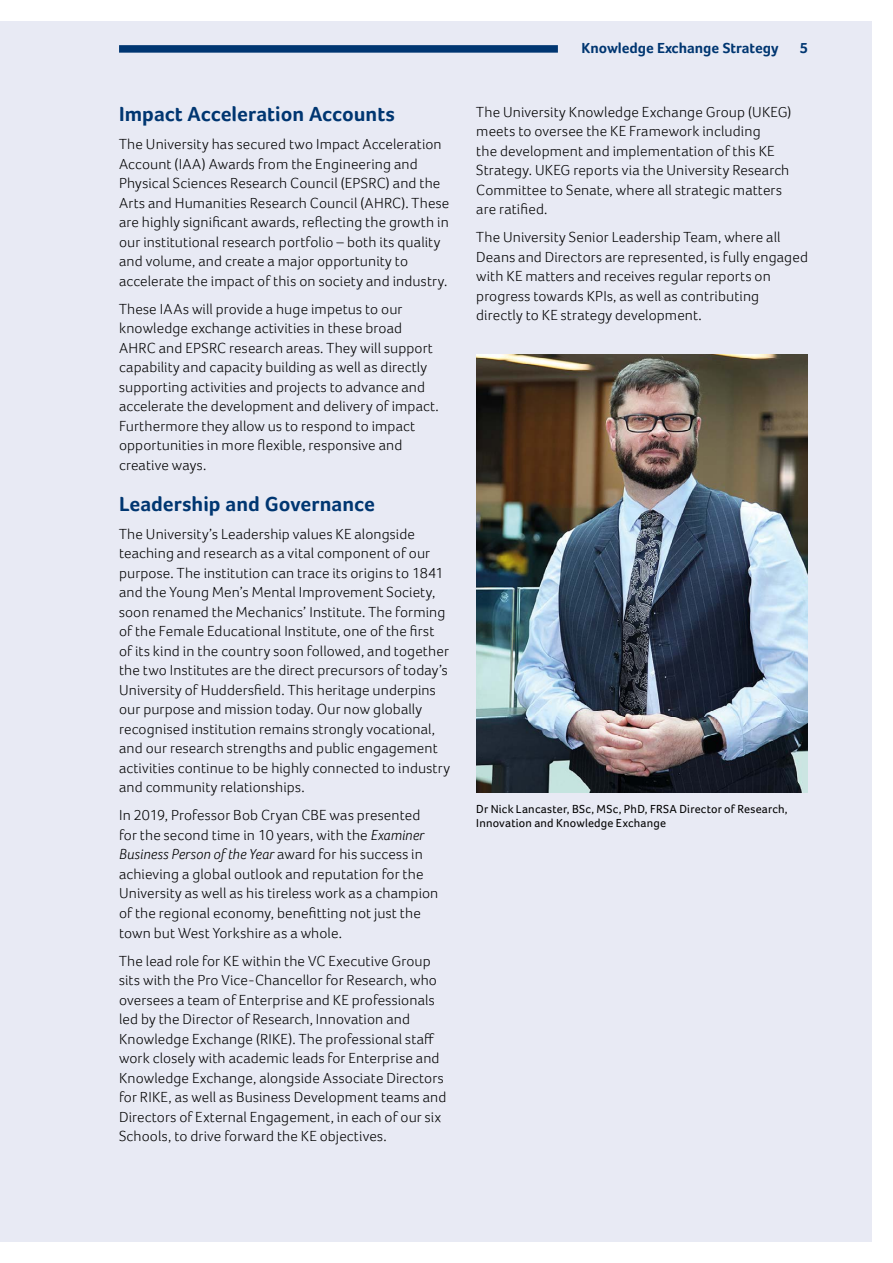
<style>
.page{position:relative;width:893px;height:1263px;background:#fff}
.page>*{position:absolute;margin:0;border:0;box-sizing:border-box;transform-origin:0 0}
.Sub_Heading{font:700 21px "Foco";color:#003671}
.Body_copy_with_2_spa{font:300 15px/19.5px "Foco";letter-spacing:.01em;color:#000}
.t1{font:700 15px "Foco";color:#003671}
.Body_copy_with_2_spa-2{font:12px/13.5px "Foco";letter-spacing:.015em;color:#000}
.s1{font-style:italic}
</style>
<div class="page">
<div style="left:0;top:21px;width:872px;height:1221px;background:#e8eaf4"></div>
<div style="left:119px;top:45px;width:439px;height:8px;background:#003671"></div>
<img style="left:476px;top:354px;width:332px;height:438px">
<p class="Sub_Heading" style="left:119px;top:102px;width:277px">Impact Acceleration Accounts</p>
<p class="Body_copy_with_2_spa" style="left:119px;top:134px;width:332px">The University has secured two Impact Acceleration Account (IAA) Awards from the Engineering and Physical Sciences Research Council (EPSRC) and the Arts and Humanities Research Council (AHRC). These are highly significant awards, reflecting the growth in our institutional research portfolio – both its quality and volume, and create a major opportunity to accelerate the impact of this on society and industry.</p>
<p class="Body_copy_with_2_spa" style="left:119px;top:299px;width:321px">These IAAs will provide a huge impetus to our knowledge exchange activities in these broad AHRC and EPSRC research areas. They will support capability and capacity building as well as directly supporting activities and projects to advance and accelerate the development and delivery of impact.<br>Furthermore they allow us to respond to impact opportunities in more flexible, responsive and creative ways.</p>
<p class="Sub_Heading" style="left:119px;top:491px;width:257px">Leadership and Governance</p>
<p class="Body_copy_with_2_spa" style="left:119px;top:524px;width:332px">The University’s Leadership values KE alongside teaching and research as a vital component of our purpose. The institution can trace its origins to 1841 and the Young Men’s Mental Improvement Society, soon renamed the Mechanics’ Institute. The forming of the Female Educational Institute, one of the first of its kind in the country soon followed, and together the two Institutes are the direct precursors of today’s University of Huddersfield. This heritage underpins our purpose and mission today. Our now globally recognised institution remains strongly vocational, and our research strengths and public engagement activities continue to be highly connected to industry and community relationships.</p>
<p class="Body_copy_with_2_spa" style="left:119px;top:805px;width:321px">In 2019, Professor Bob Cryan CBE was presented for the second time in 10 years, with the <span class="s1">Examiner Business Person of the Year</span> award for his success in achieving a global outlook and reputation for the University as well as his tireless work as a champion of the regional economy, benefitting not just the town but West Yorkshire as a whole.</p>
<p class="Body_copy_with_2_spa" style="left:119px;top:950px;width:329px">The lead role for KE within the VC Executive Group sits with the Pro Vice-Chancellor for Research, who oversees a team of Enterprise and KE professionals led by the Director of Research, Innovation and Knowledge Exchange (RIKE). The professional staff work closely with academic leads for Enterprise and Knowledge Exchange, alongside Associate Directors for RIKE, as well as Business Development teams and Directors of External Engagement, in each of our six Schools, to drive forward the KE objectives.</p>
<p class="t1" style="left:581px;top:39px;width:198px">Knowledge Exchange Strategy</p>
<p class="t1" style="left:800px;top:39px;width:10px">5</p>
<p class="Body_copy_with_2_spa" style="left:476px;top:102px;width:317px">The University Knowledge Exchange Group (UKEG) meets to oversee the KE Framework including<br>the development and implementation of this KE Strategy. UKEG reports via the University Research Committee to Senate, where all strategic matters are ratified.</p>
<p class="Body_copy_with_2_spa" style="left:476px;top:228px;width:333px">The University Senior Leadership Team, where all Deans and Directors are represented, is fully engaged with KE matters and receives regular reports on progress towards KPIs, as well as contributing directly to KE strategy development.</p>
<p class="Body_copy_with_2_spa-2" style="left:476px;top:802px;width:313px">Dr Nick Lancaster, BSc, MSc, PhD, FRSA Director of Research,<br>Innovation and Knowledge Exchange</p>
</div>
